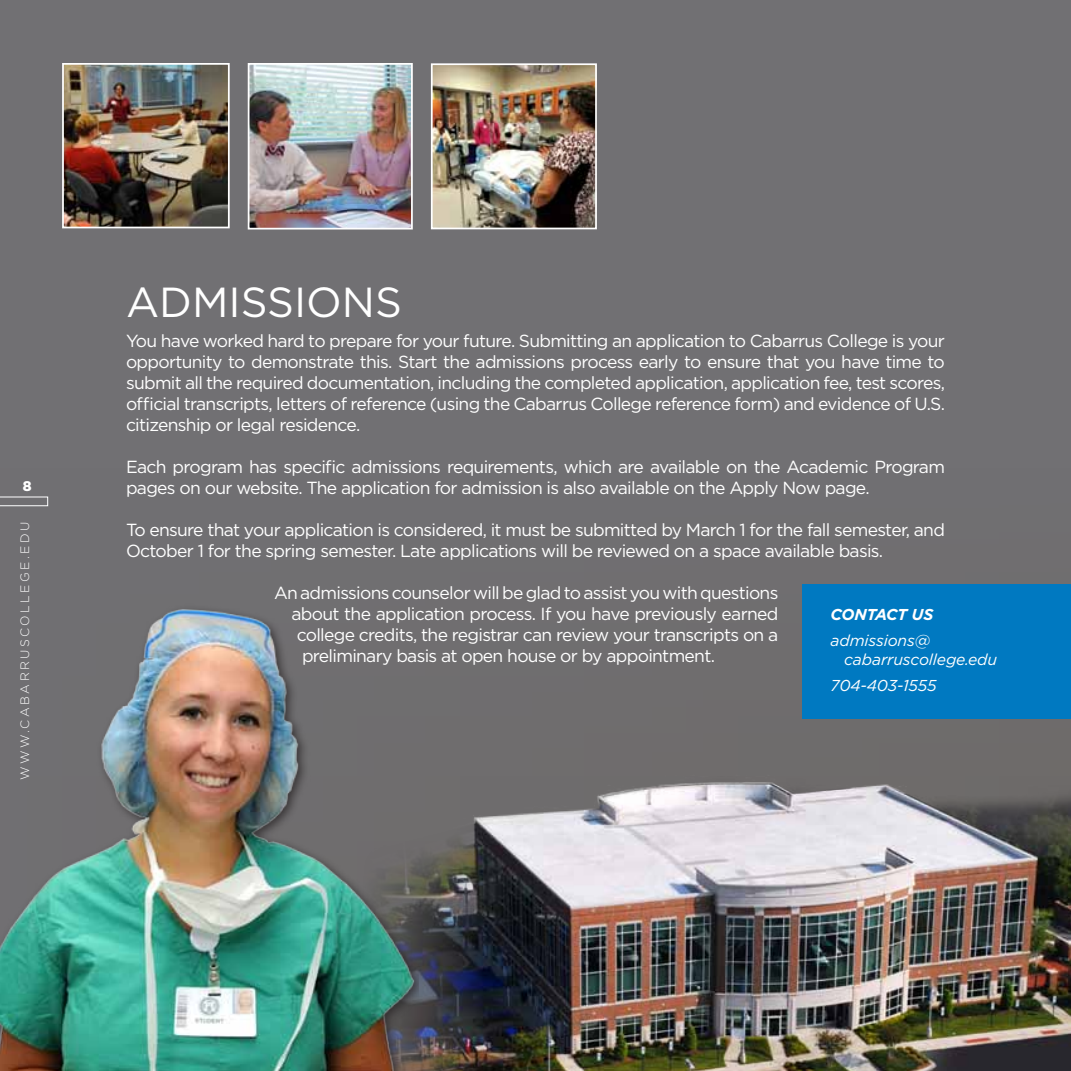
<style>
.page{position:relative;width:1071px;height:1071px;background:#717073}
.page>*{position:absolute;margin:0;border:0;box-sizing:border-box;transform-origin:0 0}
.t1{font:42px "Gotham";color:#fff}
.t2{font:17.5px/21px "Gotham";letter-spacing:-.04em;color:#fff}
.t3{font:italic 15.75px/19.2px "Gotham";letter-spacing:-.01em;color:#fff}
.t4{font:italic 700 15.75px "Gotham";letter-spacing:-.01em;color:#fff}
.t5{font:900 14px "Gotham";color:#fff}
.t6{font:300 12.25px "Gotham";letter-spacing:.2em;color:#fff}
</style>
<div class="page">
<img style="left:251px;top:66px;width:159px;height:161px">
<div style="left:248px;top:63px;width:165px;height:167px;border:2px solid #fff"></div>
<img style="left:446px;top:782px;width:625px;height:289px">
<img style="left:0;top:608px;width:446px;height:463px">
<img style="left:434px;top:66px;width:160px;height:160px">
<div style="left:431px;top:63px;width:166px;height:166px;border:2px solid #fff"></div>
<img style="left:65px;top:66px;width:162px;height:159px">
<div style="left:62px;top:63px;width:168px;height:165px;border:2px solid #fff"></div>
<div style="left:802px;top:584px;width:269px;height:135px;background:#0079c1"></div>
<svg style="left:0;top:497px;width:48px;height:9px"></svg>
<p class="t5" style="left:23px;top:476px;width:10px">8</p>
<p class="t6" style="left:17px;top:780px;width:259px;rotate:-90deg">WWW.CABARRUSCOLLEGE.EDU</p>
<h1 class="t1" style="left:126px;top:275px;width:278px">ADMISSIONS</h1>
<p class="t2" style="left:126px;top:330px;width:821px;text-align:justify">You have worked hard to prepare for your future. Submitting an application to Cabarrus College is your opportunity to demonstrate this. Start the admissions process early to ensure that you have time to submit all the required documentation, including the completed application, application fee, test scores, official transcripts, letters of reference (using the Cabarrus College reference form) and evidence of U.S. citizenship or legal residence.</p>
<p class="t2" style="left:126px;top:456px;width:821px">Each program has specific admissions requirements, which are available on the Academic Program pages on our website. The application for admission is also available on the Apply Now page.</p>
<p class="t2" style="left:126px;top:519px;width:820px">To ensure that your application is considered, it must be submitted by March 1 for the fall semester, and<br>October 1 for the spring semester. Late applications will be reviewed on a space available basis.</p>
<p class="t2" style="left:274px;top:582px;width:506px">An admissions counselor will be glad to assist you with questions</p>
<p class="t2" style="left:292px;top:603px;width:488px">about the application process. If you have previously earned</p>
<p class="t2" style="left:297px;top:624px;width:483px">college credits, the registrar can review your transcripts on a</p>
<p class="t2" style="left:302px;top:645px;width:415px">preliminary basis at open house or by appointment.</p>
<p class="t4" style="left:831px;top:604px;width:104px">CONTACT US</p>
<p class="t3" style="left:844px;top:630px;width:154px;text-indent:-14px">admissions@ cabarruscollege.edu</p>
<p class="t3" style="left:831px;top:676px;width:108px">704-403-1555</p>
</div>
